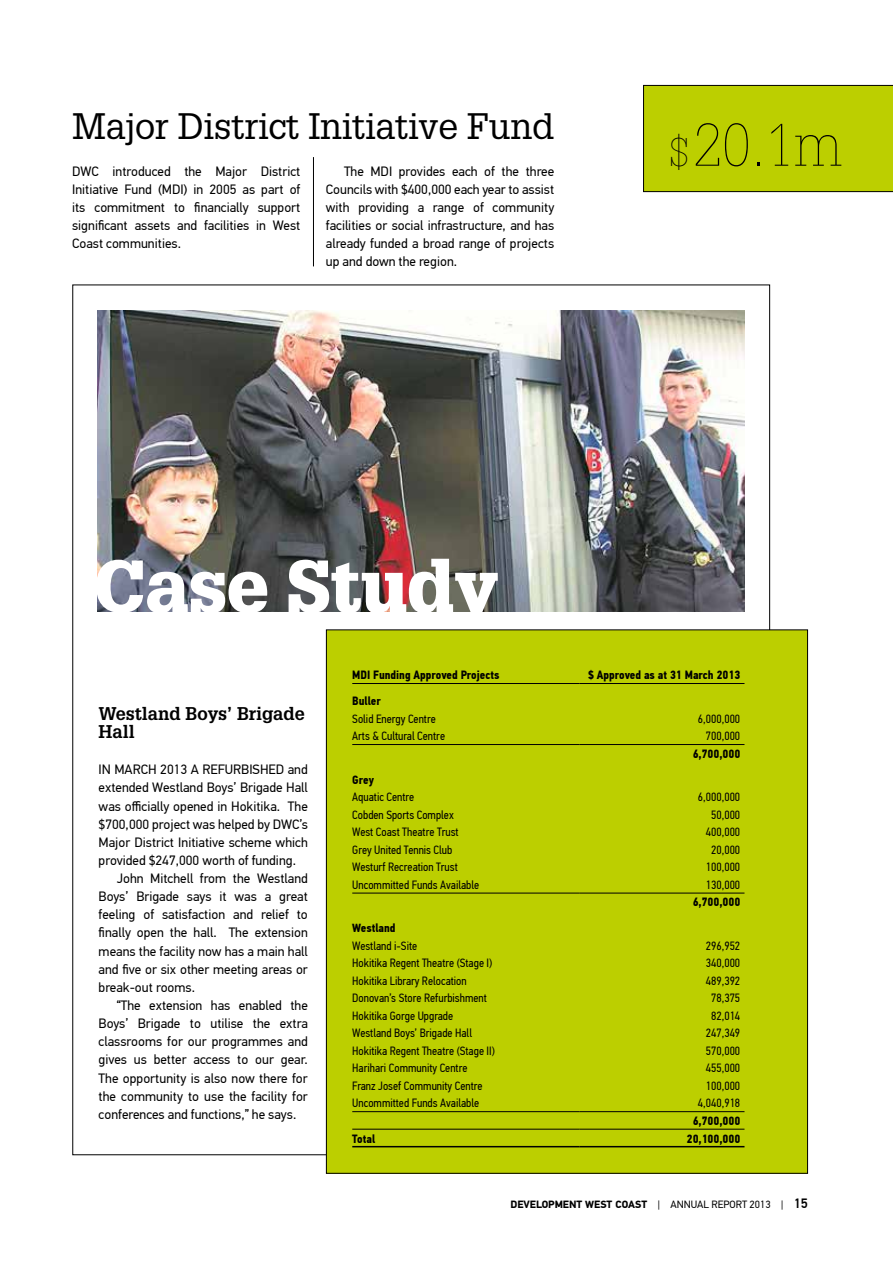
<style>
.page{position:relative;width:893px;height:1263px;background:#fff}
.page>*{position:absolute;margin:0;border:0;box-sizing:border-box;transform-origin:0 0}
.t1{font:900 72px "Glypha";letter-spacing:-.005em;color:#fff}
.t2{font:100 58.5px "Glypha";color:#000}
.t3{font:36px "Glypha";letter-spacing:-.01em;color:#000}
.t4{font:700 18px/18.1px "Glypha";letter-spacing:-.005em;color:#000}
.t5{font:13.5px/18.1px "PF Din Text Pro";color:#000;text-align:justify}
.t6{font:12px "PF Din Text Cond Pro";color:#000}
.t7{font:700 12px "PF Din Text Cond Pro";color:#000}
.t8{font:700 10.5px "PF Din Text Pro";color:#000}
.s1{font-size:39px}
.s2{font-weight:400}
.s3{font-weight:500;font-size:13.5px}
</style>
<div class="page">
<img style="left:98px;top:310px;width:646px;height:301px">
<div style="left:326px;top:630px;width:481px;height:543px;background:#bccf00"></div>
<hr style="left:352px;top:744px;width:228px;height:1px;background:#000">
<hr style="left:580px;top:744px;width:164px;height:1px;background:#000">
<hr style="left:352px;top:893px;width:228px;height:1px;background:#000">
<hr style="left:580px;top:893px;width:164px;height:1px;background:#000">
<hr style="left:352px;top:1111px;width:228px;height:1px;background:#000">
<hr style="left:580px;top:1111px;width:164px;height:1px;background:#000">
<hr style="left:352px;top:1129px;width:228px;height:1px;background:#000">
<hr style="left:352px;top:1146px;width:228px;height:1px;background:#000">
<hr style="left:580px;top:1129px;width:164px;height:1px;background:#000">
<hr style="left:580px;top:1146px;width:164px;height:1px;background:#000">
<hr style="left:580px;top:683px;width:164px;height:1px;background:#000">
<hr style="left:352px;top:683px;width:228px;height:1px;background:#000">
<hr style="left:313px;top:157px;width:1px;height:109px;background:#000">
<div style="left:643px;top:85px;width:250px;height:107px;background:#bccf00"></div>
<h3 class="t3" style="left:72px;top:105px;width:484px">Major District Initiative Fund</h3>
<p class="t5" style="left:72px;top:162px;width:230px">DWC introduced the Major District Initiative Fund (MDI) in 2005 as part of its commitment to financially support significant assets and facilities in West Coast communities.</p>
<p class="t5" style="left:326px;top:162px;width:230px;text-indent:18px">The MDI provides each of the three Councils with $400,000 each year to assist with providing a range of community facilities or social infrastructure, and has already funded a broad range of projects up and down the region.</p>
<h1 class="t1" style="left:94px;top:543px;width:406px">Case Study</h1>
<h2 class="t2" style="left:669px;top:111px;width:175px"><span class="s1">$</span>20.1m</h2>
<h3 class="t4" style="left:99px;top:704px;width:208px">Westland Boys’ Brigade<br>Hall</h3>
<p class="t5" style="left:99px;top:761px;width:211px">IN MARCH 2013 A REFURBISHED and</p>
<p class="t5" style="left:99px;top:779px;width:211px">extended Westland Boys’ Brigade Hall</p>
<p class="t5" style="left:99px;top:797px;width:211px">was officially opened in Hokitika. The</p>
<p class="t5" style="left:99px;top:815px;width:211px">$700,000 project was helped by DWC’s</p>
<p class="t5" style="left:99px;top:833px;width:211px">Major District Initiative scheme which</p>
<p class="t5" style="left:99px;top:851px;width:199px">provided $247,000 worth of funding.</p>
<p class="t5" style="left:117px;top:869px;width:193px">John Mitchell from the Westland</p>
<p class="t5" style="left:99px;top:887px;width:211px">Boys’ Brigade says it was a great</p>
<p class="t5" style="left:99px;top:906px;width:211px">feeling of satisfaction and relief to</p>
<p class="t5" style="left:99px;top:924px;width:211px">finally open the hall. The extension</p>
<p class="t5" style="left:99px;top:942px;width:211px">means the facility now has a main hall</p>
<p class="t5" style="left:99px;top:960px;width:211px">and five or six other meeting areas or</p>
<p class="t5" style="left:99px;top:978px;width:98px">break-out rooms.</p>
<p class="t5" style="left:117px;top:996px;width:193px">“The extension has enabled the</p>
<p class="t5" style="left:99px;top:1014px;width:211px">Boys’ Brigade to utilise the extra</p>
<p class="t5" style="left:99px;top:1033px;width:211px">classrooms for our programmes and</p>
<p class="t5" style="left:99px;top:1051px;width:211px">gives us better access to our gear.</p>
<p class="t5" style="left:99px;top:1069px;width:211px">The opportunity is also now there for</p>
<p class="t5" style="left:99px;top:1087px;width:211px">the community to use the facility for</p>
<p class="t5" style="left:99px;top:1105px;width:199px">conferences and functions,” he says.</p>
<p class="t7" style="left:352px;top:668px;width:149px">MDI Funding Approved Projects</p>
<p class="t7" style="left:588px;top:668px;width:154px">$ Approved as at 31 March 2013</p>
<p class="t7" style="left:352px;top:694px;width:30px">Buller</p>
<p class="t6" style="left:352px;top:711px;width:85px">Solid Energy Centre</p>
<p class="t6" style="left:698px;top:711px;width:44px">6,000,000</p>
<p class="t6" style="left:352px;top:729px;width:94px">Arts &amp; Cultural Centre</p>
<p class="t6" style="left:706px;top:729px;width:36px">700,000</p>
<p class="t7" style="left:693px;top:746px;width:49px">6,700,000</p>
<p class="t7" style="left:352px;top:772px;width:23px">Grey</p>
<p class="t6" style="left:352px;top:790px;width:64px">Aquatic Centre</p>
<p class="t6" style="left:698px;top:790px;width:44px">6,000,000</p>
<p class="t6" style="left:352px;top:807px;width:103px">Cobden Sports Complex</p>
<p class="t6" style="left:711px;top:807px;width:31px">50,000</p>
<p class="t6" style="left:352px;top:825px;width:108px">West Coast Theatre Trust</p>
<p class="t6" style="left:706px;top:825px;width:36px">400,000</p>
<p class="t6" style="left:352px;top:843px;width:102px">Grey United Tennis Club</p>
<p class="t6" style="left:711px;top:843px;width:31px">20,000</p>
<p class="t6" style="left:352px;top:860px;width:107px">Westurf Recreation Trust</p>
<p class="t6" style="left:706px;top:860px;width:36px">100,000</p>
<p class="t6" style="left:352px;top:878px;width:128px">Uncommitted Funds Available</p>
<p class="t6" style="left:706px;top:878px;width:36px">130,000</p>
<p class="t7" style="left:693px;top:895px;width:49px">6,700,000</p>
<p class="t7" style="left:352px;top:921px;width:45px">Westland</p>
<p class="t6" style="left:352px;top:939px;width:66px">Westland i-Site</p>
<p class="t6" style="left:706px;top:939px;width:36px">296,952</p>
<p class="t6" style="left:352px;top:956px;width:141px">Hokitika Regent Theatre (Stage I)</p>
<p class="t6" style="left:706px;top:956px;width:36px">340,000</p>
<p class="t6" style="left:352px;top:974px;width:116px">Hokitika Library Relocation</p>
<p class="t6" style="left:706px;top:974px;width:36px">489,392</p>
<p class="t6" style="left:352px;top:991px;width:136px">Donovan’s Store Refurbishment</p>
<p class="t6" style="left:711px;top:991px;width:31px">78,375</p>
<p class="t6" style="left:352px;top:1009px;width:102px">Hokitika Gorge Upgrade</p>
<p class="t6" style="left:711px;top:1009px;width:31px">82,014</p>
<p class="t6" style="left:352px;top:1026px;width:121px">Westland Boys’ Brigade Hall</p>
<p class="t6" style="left:706px;top:1026px;width:36px">247,349</p>
<p class="t6" style="left:352px;top:1044px;width:144px">Hokitika Regent Theatre (Stage II)</p>
<p class="t6" style="left:706px;top:1044px;width:36px">570,000</p>
<p class="t6" style="left:352px;top:1061px;width:117px">Harihari Community Centre</p>
<p class="t6" style="left:706px;top:1061px;width:36px">455,000</p>
<p class="t6" style="left:352px;top:1079px;width:132px">Franz Josef Community Centre</p>
<p class="t6" style="left:706px;top:1079px;width:36px">100,000</p>
<p class="t6" style="left:352px;top:1096px;width:128px">Uncommitted Funds Available</p>
<p class="t6" style="left:698px;top:1096px;width:44px">4,040,918</p>
<p class="t7" style="left:693px;top:1113px;width:49px">6,700,000</p>
<p class="t7" style="left:352px;top:1131px;width:24px">Total</p>
<p class="t7" style="left:687px;top:1131px;width:55px">20,100,000</p>
<p class="t8" style="left:511px;top:1198px;width:299px">DEVELOPMENT WEST COAST <span class="s2">| ANNUAL REPORT 2013 |</span> <span class="s3">15</span></p>
</div>
